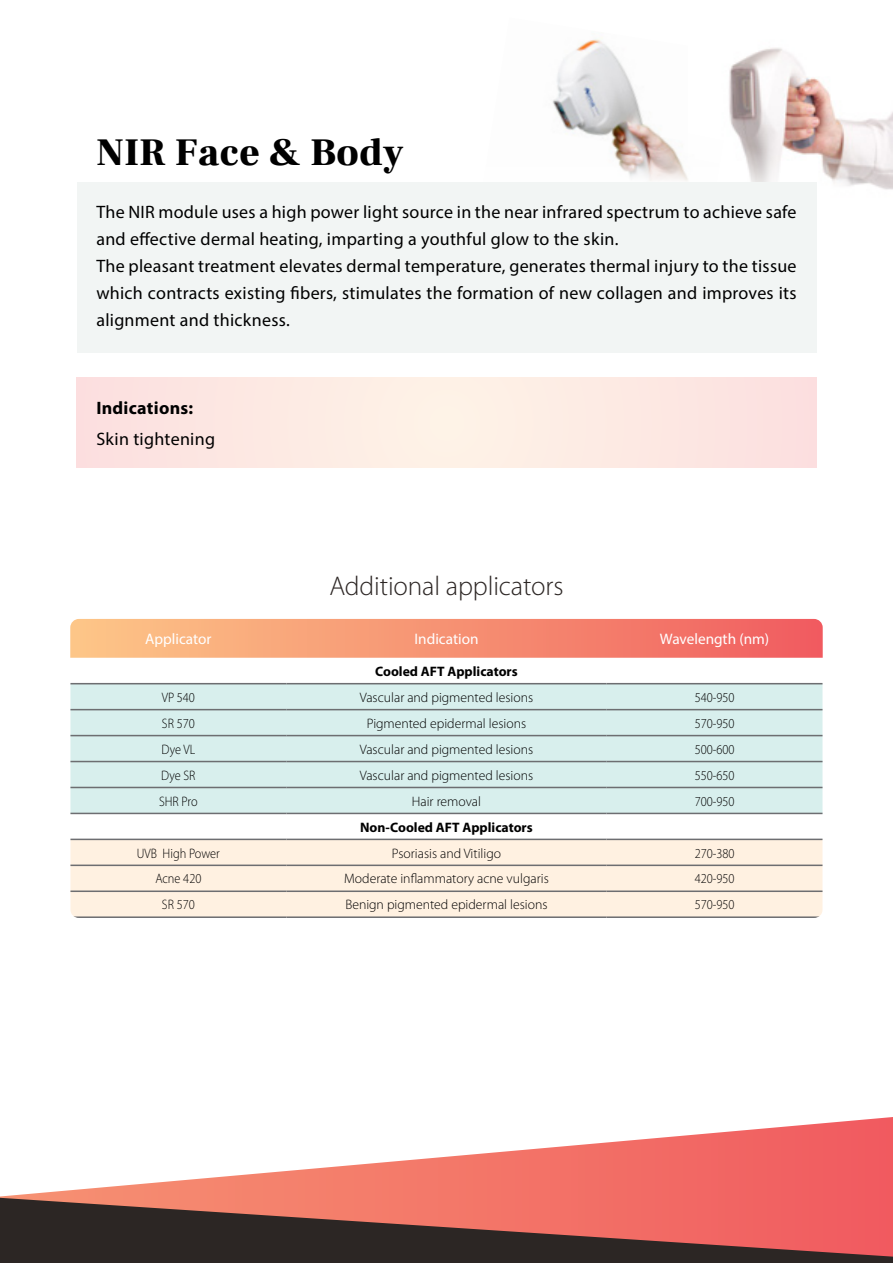
<style>
.page{position:relative;width:893px;height:1263px;background:#fff}
.page>*{position:absolute;margin:0;border:0;box-sizing:border-box;transform-origin:0 0}
.t1{font:900 39px "Frank Ruhl Libre";letter-spacing:.015em;color:#000}
.t2{font:300 27.15px "Myriad Pro";letter-spacing:-.005em;color:#2c2624}
.t3{font:18px/27px "Myriad Pro";letter-spacing:.015em;color:#000}
.t4{font:700 18px "Myriad Pro";letter-spacing:.015em;color:#000}
.t5{font:15.3px "Myriad Pro";color:#fff}
.t6{font:300 13.8px "Myriad Pro";color:#000}
.t7{font:300 13.8px "Myriad Pro";color:#000;scale:.9 1}
.t8{font:700 13.8px "Myriad Pro";color:#000}
</style>
<div class="page">
<svg style="left:0;top:1117px;width:893px;height:81px"></svg>
<svg style="left:0;top:1198px;width:893px;height:65px;background:#854641"></svg>
<div style="left:77px;top:378px;width:739px;height:90px;background:#fde9e3"></div>
<img style="left:482px;top:39px;width:206px;height:144px">
<img style="left:688px;top:48px;width:205px;height:177px">
<div style="left:77px;top:183px;width:739px;height:170px;background:#f2f5f4"></div>
<svg style="left:70px;top:619px;width:753px;height:39px;background:#f69274"></svg>
<svg style="left:70px;top:684px;width:753px;height:129px;background:#d5ecea"></svg>
<div style="left:70px;top:840px;width:753px;height:76px;background:#fff1e1"></div>
<hr style="left:70px;top:683px;width:216px;height:1px;background:#6d6e71">
<hr style="left:70px;top:709px;width:216px;height:1px;background:#6d6e71">
<hr style="left:70px;top:735px;width:216px;height:1px;background:#6d6e71">
<hr style="left:70px;top:761px;width:216px;height:1px;background:#6d6e71">
<hr style="left:70px;top:787px;width:216px;height:1px;background:#6d6e71">
<hr style="left:70px;top:839px;width:216px;height:1px;background:#6d6e71">
<hr style="left:70px;top:864px;width:216px;height:2px;background:#6d6e71">
<hr style="left:70px;top:890px;width:216px;height:2px;background:#6d6e71">
<hr style="left:70px;top:916px;width:216px;height:2px;background:#6d6e71">
<hr style="left:286px;top:683px;width:320px;height:1px;background:#6d6e71">
<hr style="left:286px;top:709px;width:320px;height:1px;background:#6d6e71">
<hr style="left:286px;top:735px;width:320px;height:1px;background:#6d6e71">
<hr style="left:286px;top:761px;width:320px;height:1px;background:#6d6e71">
<hr style="left:286px;top:787px;width:320px;height:1px;background:#6d6e71">
<hr style="left:286px;top:839px;width:320px;height:1px;background:#6d6e71">
<hr style="left:286px;top:864px;width:320px;height:2px;background:#6d6e71">
<hr style="left:286px;top:890px;width:320px;height:2px;background:#6d6e71">
<hr style="left:286px;top:916px;width:320px;height:2px;background:#6d6e71">
<hr style="left:606px;top:683px;width:217px;height:1px;background:#6d6e71">
<hr style="left:606px;top:709px;width:217px;height:1px;background:#6d6e71">
<hr style="left:606px;top:735px;width:217px;height:1px;background:#6d6e71">
<hr style="left:606px;top:761px;width:217px;height:1px;background:#6d6e71">
<hr style="left:606px;top:787px;width:217px;height:1px;background:#6d6e71">
<hr style="left:606px;top:839px;width:217px;height:1px;background:#6d6e71">
<hr style="left:606px;top:864px;width:217px;height:2px;background:#6d6e71">
<hr style="left:606px;top:890px;width:217px;height:2px;background:#6d6e71">
<hr style="left:606px;top:916px;width:217px;height:2px;background:#6d6e71">
<hr style="left:70px;top:813px;width:216px;height:1px;background:#6d6e71">
<hr style="left:286px;top:813px;width:320px;height:1px;background:#6d6e71">
<hr style="left:606px;top:813px;width:217px;height:1px;background:#6d6e71">
<h1 class="t1" style="left:96px;top:129px;width:309px">NIR Face &amp; Body</h1>
<p class="t3" style="left:96px;top:198px;width:702px">The NIR module uses a high power light source in the near infrared spectrum to achieve safe and effective dermal heating, imparting a youthful glow to the skin.<br>The pleasant treatment elevates dermal temperature, generates thermal injury to the tissue which contracts existing fibers, stimulates the formation of new collagen and improves its alignment and thickness.</p>
<p class="t4" style="left:96px;top:396px;width:98px">Indications:</p>
<p class="t3" style="left:96px;top:425px;width:120px">Skin tightening</p>
<h2 class="t2" style="left:329px;top:571px;width:235px">Additional applicators</h2>
<p class="t5" style="left:145px;top:629px;width:68px">Applicator</p>
<p class="t5" style="left:414px;top:629px;width:66px">Indication</p>
<p class="t5" style="left:660px;top:629px;width:111px">Wavelength (nm)</p>
<p class="t8" style="left:375px;top:662px;width:144px">Cooled AFT Applicators</p>
<p class="t7" style="left:162px;top:690px;width:38px">VP 540</p>
<p class="t6" style="left:360px;top:690px;width:175px">Vascular and pigmented lesions</p>
<p class="t7" style="left:695px;top:690px;width:46px">540-950</p>
<p class="t7" style="left:162px;top:715px;width:38px">SR 570</p>
<p class="t6" style="left:367px;top:715px;width:161px">Pigmented epidermal lesions</p>
<p class="t7" style="left:695px;top:715px;width:46px">570-950</p>
<p class="t7" style="left:162px;top:741px;width:39px">Dye VL</p>
<p class="t6" style="left:360px;top:741px;width:175px">Vascular and pigmented lesions</p>
<p class="t7" style="left:695px;top:741px;width:46px">500-600</p>
<p class="t7" style="left:161px;top:767px;width:40px">Dye SR</p>
<p class="t6" style="left:360px;top:767px;width:175px">Vascular and pigmented lesions</p>
<p class="t7" style="left:695px;top:767px;width:46px">550-650</p>
<p class="t7" style="left:159px;top:793px;width:44px">SHR Pro</p>
<p class="t6" style="left:412px;top:793px;width:71px">Hair removal</p>
<p class="t7" style="left:695px;top:793px;width:46px">700-950</p>
<p class="t8" style="left:360px;top:818px;width:174px">Non-Cooled AFT Applicators</p>
<p class="t7" style="left:137px;top:845px;width:94px">UVB High Power</p>
<p class="t6" style="left:392px;top:845px;width:111px">Psoriasis and Vitiligo</p>
<p class="t7" style="left:695px;top:845px;width:46px">270-380</p>
<p class="t7" style="left:155px;top:871px;width:53px">Acne 420</p>
<p class="t6" style="left:344px;top:871px;width:206px">Moderate inflammatory acne vulgaris</p>
<p class="t7" style="left:695px;top:871px;width:46px">420-950</p>
<p class="t7" style="left:162px;top:897px;width:38px">SR 570</p>
<p class="t6" style="left:345px;top:897px;width:204px">Benign pigmented epidermal lesions</p>
<p class="t7" style="left:695px;top:897px;width:46px">570-950</p>
</div>
